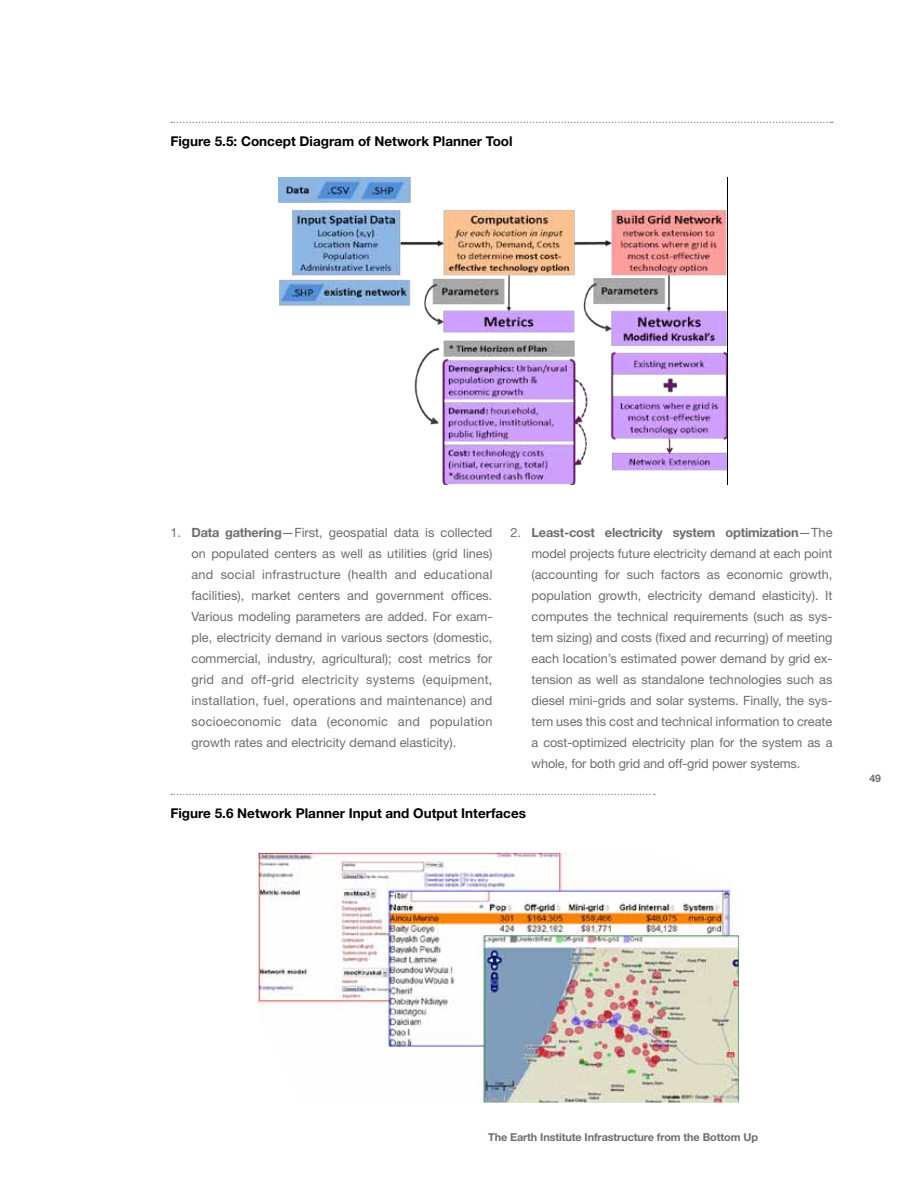
<style>
.page{position:relative;width:918px;height:1188px;background:#fff}
.page>*{position:absolute;margin:0;border:0;box-sizing:border-box;transform-origin:0 0}
.t1{font:700 13.5px "Helvetica Neue";color:#000}
.t2{font:12.75px/21px "Helvetica Neue";color:#6d6e71}
.t3{font:700 10.8px "Helvetica Neue";letter-spacing:-.01em;color:#6d6e71}
.t4{font:700 10.5px "Helvetica Neue";color:#6d6e71}
.s1{font-weight:700}
</style>
<div class="page">
<img style="left:278px;top:177px;width:449px;height:308px">
<svg style="left:171px;top:122px;width:662px;height:1px"></svg>
<svg style="left:171px;top:794px;width:484px;height:1px"></svg>
<img style="left:258px;top:853px;width:481px;height:249px">
<p class="t1" style="left:171px;top:132px;width:344px">Figure 5.5: Concept Diagram of Network Planner Tool</p>
<p class="t2" style="left:191px;top:522px;width:303px;text-indent:-21px">1. <span class="s1">Data gathering</span>—First, geospatial data is collected on populated centers as well as utilities (grid lines) and social infrastructure (health and educational facilities), market centers and government offices.<br>Various modeling parameters are added. For exam&shy;ple, electricity demand in various sectors (domestic, commercial, industry, agricultural); cost metrics for grid and off-grid electricity systems (equipment, installation, fuel, operations and maintenance) and socioeconomic data (economic and population growth rates and electricity demand elasticity).</p>
<p class="t2" style="left:532px;top:522px;width:303px;text-align:justify;text-indent:-21px">2. <span class="s1">Least-cost electricity system optimization</span>—The model projects future electricity demand at each point (accounting for such factors as economic growth, population growth, electricity demand elasticity). It computes the technical requirements (such as sys&shy;tem sizing) and costs (fixed and recurring) of meeting each location’s estimated power demand by grid ex&shy;tension as well as standalone technologies such as diesel mini-grids and solar systems. Finally, the sys&shy;tem uses this cost and technical information to create a cost-optimized electricity plan for the system as a whole, for both grid and off-grid power systems.</p>
<p class="t1" style="left:171px;top:805px;width:357px">Figure 5.6 Network Planner Input and Output Interfaces</p>
<p class="t4" style="left:869px;top:772px;width:13px">49</p>
<p class="t3" style="left:488px;top:1130px;width:271px">The Earth Institute Infrastructure from the Bottom Up</p>
</div>
